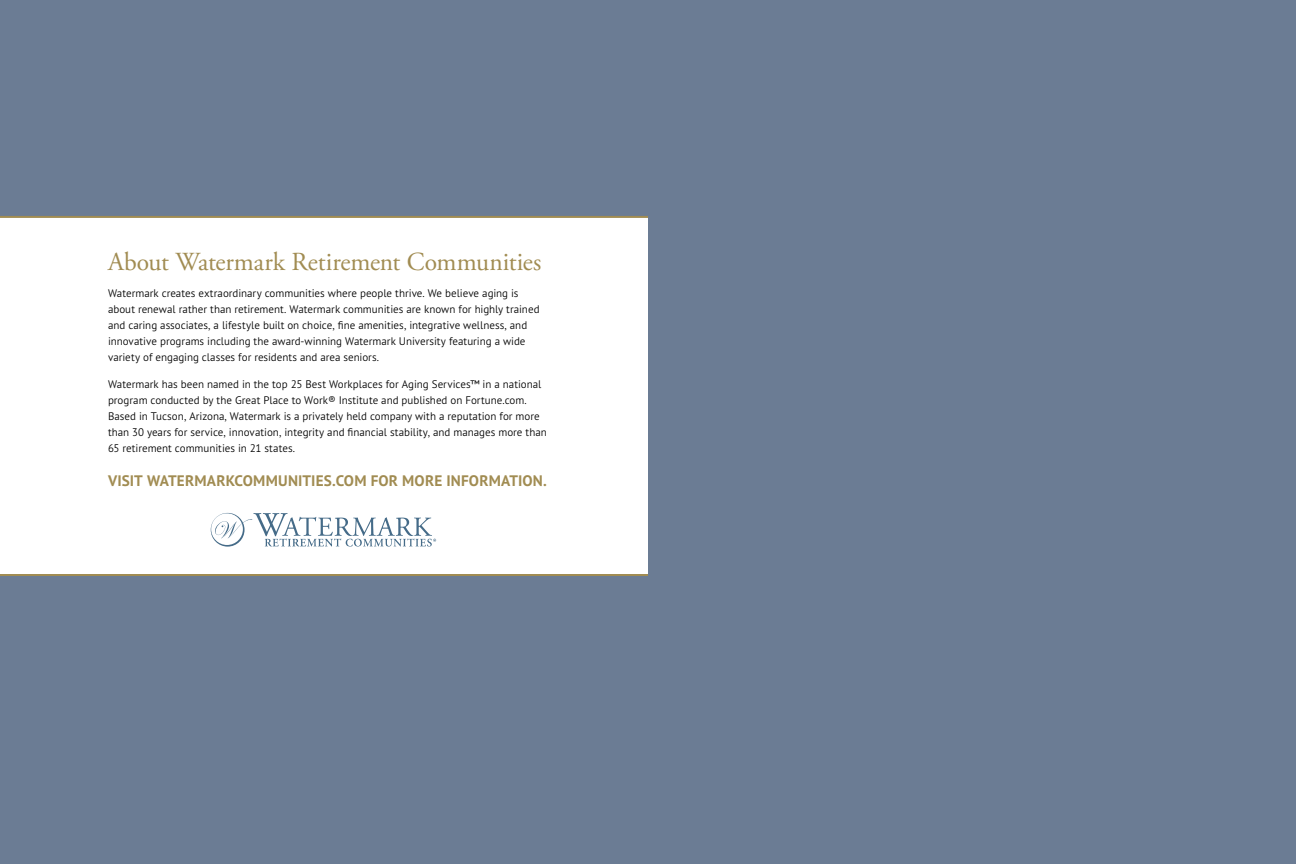
<style>
.page{position:relative;width:1296px;height:864px;background:#6b7c94}
.page>*{position:absolute;margin:0;border:0;box-sizing:border-box;transform-origin:0 0}
.t1{font:26px "Adobe Garamond Pro";letter-spacing:-.01em;color:#a18c52}
.t2{font:700 15.2px "PT Sans Pro";letter-spacing:.01em;color:#a18c52}
.t3{font:300 11px/16px "PT Sans Pro";color:#000}
</style>
<div class="page">
<div style="left:0;top:216px;width:648px;height:359px;background:#fff"></div>
<hr style="left:0;top:216px;width:648px;height:2px;background:#a18c52">
<hr style="left:0;top:574px;width:648px;height:2px;background:#a18c52">
<svg style="left:211px;top:513px;width:225px;height:34px"></svg>
<h1 class="t1" style="left:108px;top:247px;width:435px">About Watermark Retirement Communities</h1>
<p class="t3" style="left:108px;top:285px;width:433px">Watermark creates extraordinary communities where people thrive. We believe aging is about renewal rather than retirement. Watermark communities are known for highly trained and caring associates, a lifestyle built on choice, fine amenities, integrative wellness, and innovative programs including the award-winning Watermark University featuring a wide variety of engaging classes for residents and area seniors.</p>
<p class="t3" style="left:108px;top:376px;width:440px">Watermark has been named in the top 25 Best Workplaces for Aging Services™ in a national program conducted by the Great Place to Work® Institute and published on Fortune.com.<br>Based in Tucson, Arizona, Watermark is a privately held company with a reputation for more than 30 years for service, innovation, integrity and financial stability, and manages more than 65 retirement communities in 21 states.</p>
<h2 class="t2" style="left:108px;top:471px;width:441px">VISIT WATERMARKCOMMUNITIES.COM FOR MORE INFORMATION.</h2>
</div>
